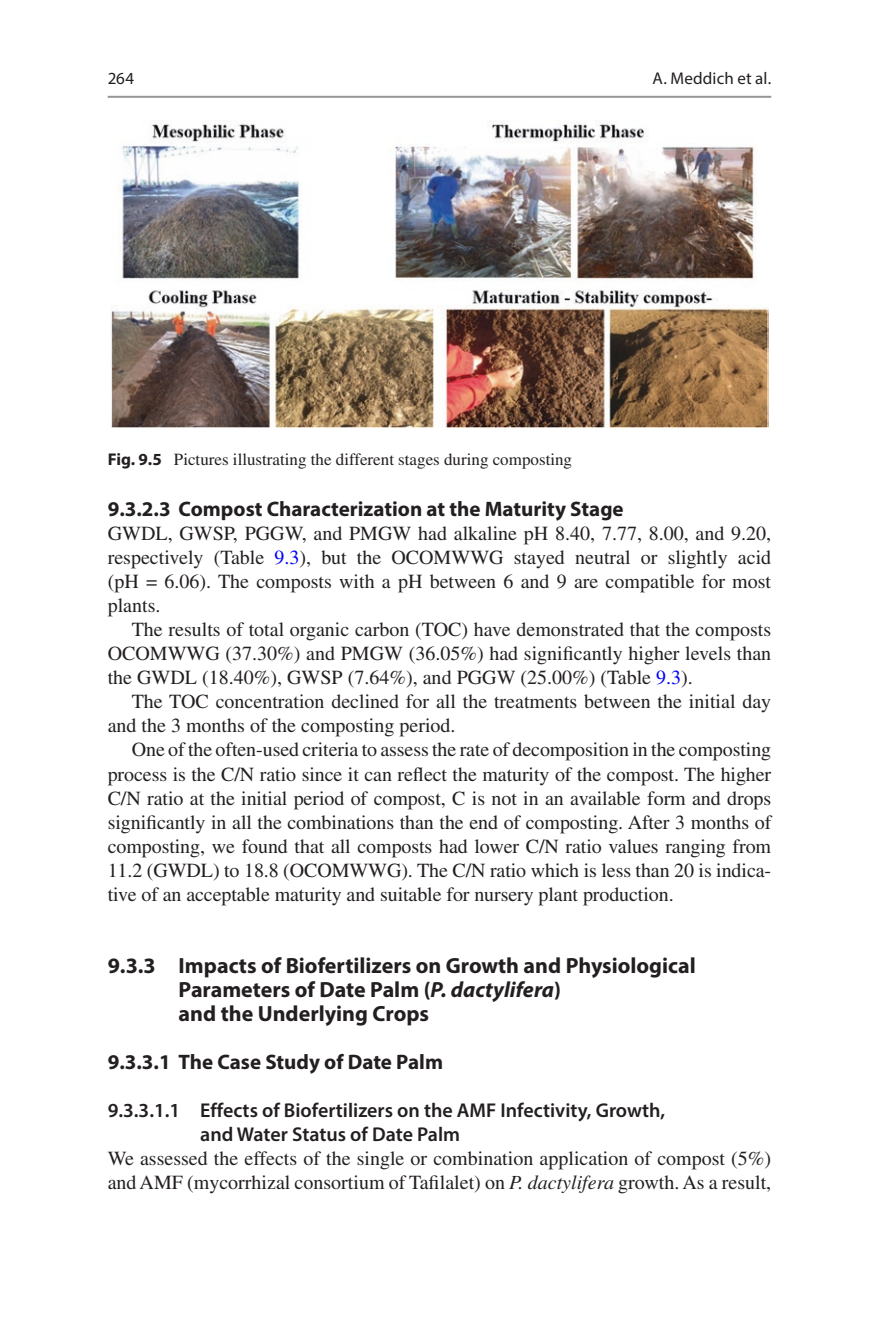
<style>
.page{position:relative;width:879px;height:1333px;background:#fff}
.page>*{position:absolute;margin:0;border:0;box-sizing:border-box;transform-origin:0 0}
.t1{font:700 22px/24px "Kkphtl Myriad Pro";color:#231f20}
.t2{font:700 21px "Kkphtl Myriad Pro";color:#231f20}
.t3{font:20px/24px "Bddchc Times LT Std";color:#231f20;text-align:justify}
.t4{font:600 20px/24px "Qgrsmh Myriad Pro";color:#231f20}
.t5{font:17px "Bddchc Times LT Std";color:#231f20}
.t6{font:17px "Njnpjp Myriad Pro";letter-spacing:.005em;color:#231f20}
.t7{font:17px "Pknppj Myriad Pro";color:#231f20}
.s1{font-family:"Kkphtl Myriad Pro";font-weight:700}
.s2{color:#0000fa}
.s3{font-family:"Qdtlyb Myriad Pro";font-style:italic}
.s4{font-family:"Chhlcf Times LT Std";font-style:italic}
</style>
<div class="page">
<img style="left:111px;top:121px;width:657px;height:306px">
<hr style="left:108px;top:96px;width:663px;height:2px;background:#939598">
<p class="t7" style="left:108px;top:68px;width:28px">264</p>
<p class="t6" style="left:652px;top:68px;width:120px">A. Meddich et al.</p>
<p class="t5" style="left:108px;top:449px;width:466px"><span class="s1">Fig. 9.5</span> Pictures illustrating the different stages during composting</p>
<p class="t2" style="left:108px;top:495px;width:517px">9.3.2.3 Compost Characterization at the Maturity Stage</p>
<p class="t3" style="left:108px;top:521px;width:665px">GWDL, GWSP, PGGW, and PMGW had alkaline pH 8.40, 7.77, 8.00, and 9.20, respectively (Table <span class="s2">9.3</span>), but the OCOMWWG stayed neutral or slightly acid (pH = 6.06). The composts with a pH between 6 and 9 are compatible for most plants.</p>
<p class="t3" style="left:108px;top:617px;width:665px;text-indent:24px">The results of total organic carbon (TOC) have demonstrated that the composts OCOMWWG (37.30%) and PMGW (36.05%) had significantly higher levels than the GWDL (18.40%), GWSP (7.64%), and PGGW (25.00%) (Table <span class="s2">9.3</span>).</p>
<p class="t3" style="left:108px;top:689px;width:665px;text-indent:24px">The TOC concentration declined for all the treatments between the initial day and the 3 months of the composting period.</p>
<p class="t3" style="left:108px;top:737px;width:665px;text-indent:24px">One of the often-used criteria to assess the rate of decomposition in the composting process is the C/N ratio since it can reflect the maturity of the compost. The higher C/N ratio at the initial period of compost, C is not in an available form and drops significantly in all the combinations than the end of composting. After 3 months of composting, we found that all composts had lower C/N ratio values ranging from 11.2 (GWDL) to 18.8 (OCOMWWG). The C/N ratio which is less than 20 is indica&shy;tive of an acceptable maturity and suitable for nursery plant production.</p>
<p class="t1" style="left:179px;top:952px;width:519px;text-indent:-71px">9.3.3 Impacts of Biofertilizers on Growth and Physiological<br>Parameters of Date Palm (<span class="s3">P. dactylifera</span>)<br>and the Underlying Crops</p>
<p class="t2" style="left:108px;top:1047px;width:337px">9.3.3.1 The Case Study of Date Palm</p>
<p class="t4" style="left:200px;top:1097px;width:466px;text-indent:-92px">9.3.3.1.1 Effects of Biofertilizers on the AMF Infectivity, Growth, and Water Status of Date Palm</p>
<p class="t3" style="left:108px;top:1145px;width:665px">We assessed the effects of the single or combination application of compost (5%) and AMF (mycorrhizal consortium of Tafilalet) on <span class="s4">P. dactylifera</span> growth. As a result,</p>
</div>
